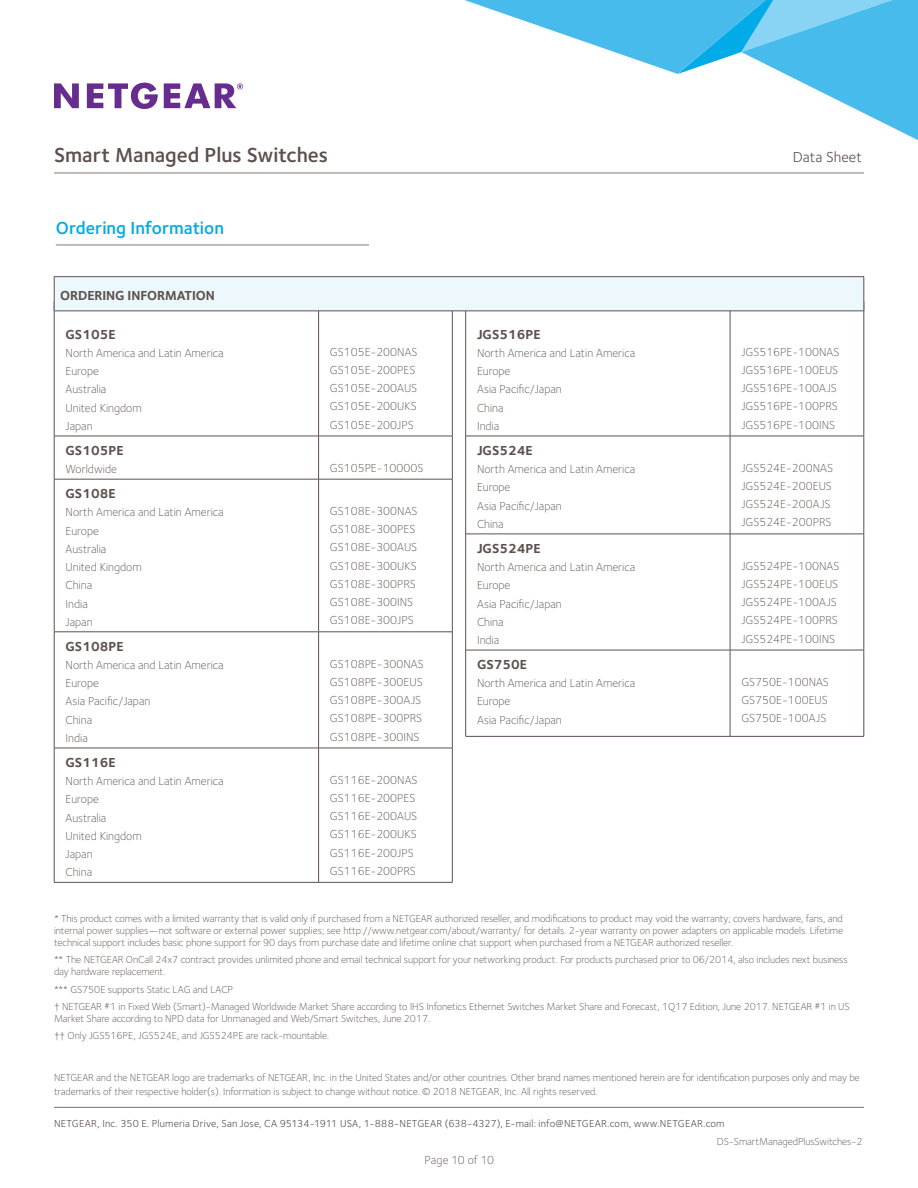
<style>
.page{position:relative;width:918px;height:1188px;background:#fff}
.page>*{position:absolute;margin:0;border:0;box-sizing:border-box;transform-origin:0 0}
.t1{font:600 21px "Foundry Sterling";color:#5d514e}
.t2{font:600 18px "Foundry Sterling";color:#00abe7}
.t3{font:15px "Foundry Sterling";color:#5d514e}
.t4{font:700 13.5px "Foundry Sterling";color:#5d514e}
.t5{font:300 12px/18.3px "Foundry Sterling";color:#5d514e}
.t6{font:300 10.5px/12px "Foundry Sterling";letter-spacing:-.005em;color:#5d514e}
.t7{font:10.5px "Foundry Sterling";letter-spacing:.02em;color:#5d514e}
</style>
<div class="page">
<svg style="left:55px;top:312px;width:397px;height:570px"></svg>
<hr style="left:54px;top:302px;width:1px;height:134px;background:#5d514e">
<hr style="left:318px;top:302px;width:1px;height:134px;background:#5d514e">
<hr style="left:452px;top:302px;width:1px;height:134px;background:#5d514e">
<hr style="left:54px;top:436px;width:265px;height:1px;background:#5d514e">
<hr style="left:54px;top:436px;width:1px;height:43px;background:#5d514e">
<hr style="left:319px;top:436px;width:134px;height:1px;background:#5d514e">
<hr style="left:318px;top:436px;width:1px;height:43px;background:#5d514e">
<hr style="left:452px;top:436px;width:1px;height:43px;background:#5d514e">
<hr style="left:54px;top:479px;width:265px;height:1px;background:#5d514e">
<hr style="left:54px;top:479px;width:1px;height:153px;background:#5d514e">
<hr style="left:319px;top:479px;width:134px;height:1px;background:#5d514e">
<hr style="left:318px;top:479px;width:1px;height:153px;background:#5d514e">
<hr style="left:452px;top:479px;width:1px;height:153px;background:#5d514e">
<hr style="left:54px;top:632px;width:265px;height:1px;background:#5d514e">
<hr style="left:54px;top:632px;width:1px;height:116px;background:#5d514e">
<hr style="left:319px;top:632px;width:134px;height:1px;background:#5d514e">
<hr style="left:318px;top:632px;width:1px;height:116px;background:#5d514e">
<hr style="left:452px;top:632px;width:1px;height:116px;background:#5d514e">
<hr style="left:54px;top:748px;width:265px;height:1px;background:#5d514e">
<hr style="left:54px;top:748px;width:1px;height:134px;background:#5d514e">
<hr style="left:54px;top:882px;width:265px;height:1px;background:#5d514e">
<hr style="left:319px;top:748px;width:134px;height:1px;background:#5d514e">
<hr style="left:318px;top:748px;width:1px;height:134px;background:#5d514e">
<hr style="left:452px;top:748px;width:1px;height:134px;background:#5d514e">
<hr style="left:319px;top:882px;width:134px;height:1px;background:#5d514e">
<svg style="left:466px;top:312px;width:398px;height:424px"></svg>
<hr style="left:465px;top:302px;width:1px;height:134px;background:#5d514e">
<hr style="left:465px;top:436px;width:265px;height:1px;background:#5d514e">
<hr style="left:465px;top:436px;width:1px;height:98px;background:#5d514e">
<hr style="left:465px;top:534px;width:265px;height:1px;background:#5d514e">
<hr style="left:465px;top:534px;width:1px;height:116px;background:#5d514e">
<hr style="left:465px;top:650px;width:265px;height:1px;background:#5d514e">
<hr style="left:465px;top:650px;width:1px;height:86px;background:#5d514e">
<hr style="left:465px;top:736px;width:265px;height:1px;background:#5d514e">
<hr style="left:730px;top:302px;width:1px;height:134px;background:#5d514e">
<hr style="left:864px;top:302px;width:1px;height:134px;background:#5d514e">
<hr style="left:730px;top:436px;width:134px;height:1px;background:#5d514e">
<hr style="left:730px;top:436px;width:1px;height:98px;background:#5d514e">
<hr style="left:864px;top:436px;width:1px;height:98px;background:#5d514e">
<hr style="left:730px;top:534px;width:134px;height:1px;background:#5d514e">
<hr style="left:730px;top:534px;width:1px;height:116px;background:#5d514e">
<hr style="left:864px;top:534px;width:1px;height:116px;background:#5d514e">
<hr style="left:730px;top:650px;width:134px;height:1px;background:#5d514e">
<hr style="left:730px;top:650px;width:1px;height:86px;background:#5d514e">
<hr style="left:864px;top:650px;width:1px;height:86px;background:#5d514e">
<hr style="left:730px;top:736px;width:134px;height:1px;background:#5d514e">
<hr style="left:56px;top:245px;width:313px;height:1px;background:#857a77">
<hr style="left:54px;top:1107px;width:810px;height:1px;background:#7d716c">
<div style="left:54px;top:277px;width:810px;height:34px;background:#edf8fd"></div>
<hr style="left:864px;top:277px;width:1px;height:34px;background:#5d514e">
<hr style="left:54px;top:276px;width:810px;height:1px;background:#5d514e">
<hr style="left:54px;top:277px;width:1px;height:34px;background:#5d514e">
<hr style="left:54px;top:311px;width:810px;height:1px;background:#5d514e">
<svg style="left:464px;top:0;width:454px;height:140px"></svg>
<svg style="left:164px;top:83px;width:79px;height:25px"></svg>
<svg style="left:54px;top:83px;width:25px;height:25px"></svg>
<svg style="left:87px;top:83px;width:71px;height:26px"></svg>
<hr style="left:54px;top:173px;width:810px;height:1px;background:#857a77">
<h1 class="t1" style="left:54px;top:143px;width:276px">Smart Managed Plus Switches</h1>
<h3 class="t3" style="left:793px;top:148px;width:70px">Data Sheet</h3>
<h2 class="t2" style="left:56px;top:217px;width:170px">Ordering Information</h2>
<p class="t4" style="left:60px;top:288px;width:156px">ORDERING INFORMATION</p>
<p class="t4" style="left:66px;top:326px;width:52px">GS105E</p>
<p class="t5" style="left:66px;top:344px;width:160px">North America and Latin America<br>Europe<br>Australia<br>United Kingdom<br>Japan</p>
<p class="t5" style="left:330px;top:342px;width:89px">GS105E-200NAS<br>GS105E-200PES<br>GS105E-200AUS<br>GS105E-200UKS<br>GS105E-200JPS</p>
<p class="t4" style="left:66px;top:442px;width:60px">GS105PE</p>
<p class="t5" style="left:66px;top:460px;width:53px">Worldwide</p>
<p class="t5" style="left:330px;top:459px;width:95px">GS105PE-10000S</p>
<p class="t4" style="left:66px;top:486px;width:52px">GS108E</p>
<p class="t5" style="left:66px;top:503px;width:160px">North America and Latin America<br>Europe<br>Australia<br>United Kingdom<br>China<br>India<br>Japan</p>
<p class="t5" style="left:330px;top:502px;width:89px">GS108E-300NAS<br>GS108E-300PES<br>GS108E-300AUS<br>GS108E-300UKS<br>GS108E-300PRS<br>GS108E-300INS<br>GS108E-300JPS</p>
<p class="t4" style="left:66px;top:638px;width:60px">GS108PE</p>
<p class="t5" style="left:66px;top:656px;width:160px">North America and Latin America<br>Europe<br>Asia Pacific/Japan<br>China<br>India</p>
<p class="t5" style="left:330px;top:654px;width:95px">GS108PE-300NAS<br>GS108PE-300EUS<br>GS108PE-300AJS<br>GS108PE-300PRS<br>GS108PE-300INS</p>
<p class="t4" style="left:66px;top:754px;width:52px">GS116E</p>
<p class="t5" style="left:66px;top:772px;width:160px">North America and Latin America<br>Europe<br>Australia<br>United Kingdom<br>Japan<br>China</p>
<p class="t5" style="left:330px;top:771px;width:89px">GS116E-200NAS<br>GS116E-200PES<br>GS116E-200AUS<br>GS116E-200UKS<br>GS116E-200JPS<br>GS116E-200PRS</p>
<p class="t4" style="left:477px;top:326px;width:65px">JGS516PE</p>
<p class="t5" style="left:477px;top:344px;width:160px">North America and Latin America<br>Europe<br>Asia Pacific/Japan<br>China<br>India</p>
<p class="t5" style="left:741px;top:342px;width:99px">JGS516PE-100NAS<br>JGS516PE-100EUS<br>JGS516PE-100AJS<br>JGS516PE-100PRS<br>JGS516PE-100INS</p>
<p class="t4" style="left:477px;top:442px;width:57px">JGS524E</p>
<p class="t5" style="left:477px;top:460px;width:160px">North America and Latin America<br>Europe<br>Asia Pacific/Japan<br>China</p>
<p class="t5" style="left:741px;top:459px;width:93px">JGS524E-200NAS<br>JGS524E-200EUS<br>JGS524E-200AJS<br>JGS524E-200PRS</p>
<p class="t4" style="left:477px;top:540px;width:65px">JGS524PE</p>
<p class="t5" style="left:477px;top:558px;width:160px">North America and Latin America<br>Europe<br>Asia Pacific/Japan<br>China<br>India</p>
<p class="t5" style="left:741px;top:556px;width:99px">JGS524PE-100NAS<br>JGS524PE-100EUS<br>JGS524PE-100AJS<br>JGS524PE-100PRS<br>JGS524PE-100INS</p>
<p class="t4" style="left:477px;top:656px;width:52px">GS750E</p>
<p class="t5" style="left:477px;top:674px;width:160px">North America and Latin America<br>Europe<br>Asia Pacific/Japan</p>
<p class="t5" style="left:741px;top:673px;width:89px;text-align:justify">GS750E-100NAS GS750E-100EUS GS750E-100AJS</p>
<p class="t6" style="left:54px;top:912px;width:791px;text-align:justify">* This product comes with a limited warranty that is valid only if purchased from a NETGEAR authorized reseller, and modifications to product may void the warranty; covers hardware, fans, and internal power supplies—not software or external power supplies; see http://www.netgear.com/about/warranty/ for details. 2-year warranty on power adapters on applicable models. Lifetime technical support includes basic phone support for 90 days from purchase date and lifetime online chat support when purchased from a NETGEAR authorized reseller.</p>
<p class="t6" style="left:54px;top:954px;width:795px">** The NETGEAR OnCall 24x7 contract provides unlimited phone and email technical support for your networking product. For products purchased prior to 06/2014, also includes next business day hardware replacement.</p>
<p class="t6" style="left:54px;top:980px;width:797px;line-height:17.4px">*** GS750E supports Static LAG and LACP<br>† NETGEAR #1 in Fixed Web (Smart)-Managed Worldwide Market Share according to IHS Infonetics Ethernet Switches Market Share and Forecast, 1Q17 Edition, June 2017. NETGEAR #1 in US</p>
<p class="t6" style="left:54px;top:1010px;width:378px;line-height:17.4px">Market Share according to NPD data for Unmanaged and Web/Smart Switches, June 2017. †† Only JGS516PE, JGS524E, and JGS524PE are rack-mountable.</p>
<p class="t6" style="left:54px;top:1071px;width:807px;line-height:13.5px">NETGEAR and the NETGEAR logo are trademarks of NETGEAR, Inc. in the United States and/or other countries. Other brand names mentioned herein are for identification purposes only and may be trademarks of their respective holder(s). Information is subject to change without notice. © 2018 NETGEAR, Inc. All rights reserved.</p>
<p class="t7" style="left:54px;top:1118px;width:672px">NETGEAR, Inc. 350 E. Plumeria Drive, San Jose, CA 95134-1911 USA, 1-888-NETGEAR (638-4327), E-mail: info@NETGEAR.com, www.NETGEAR.com</p>
<p class="t6" style="left:717px;top:1135px;width:147px">DS-SmartManagedPlusSwitches-2</p>
<p class="t5" style="left:424px;top:1151px;width:71px">Page 10 of 10</p>
</div>
